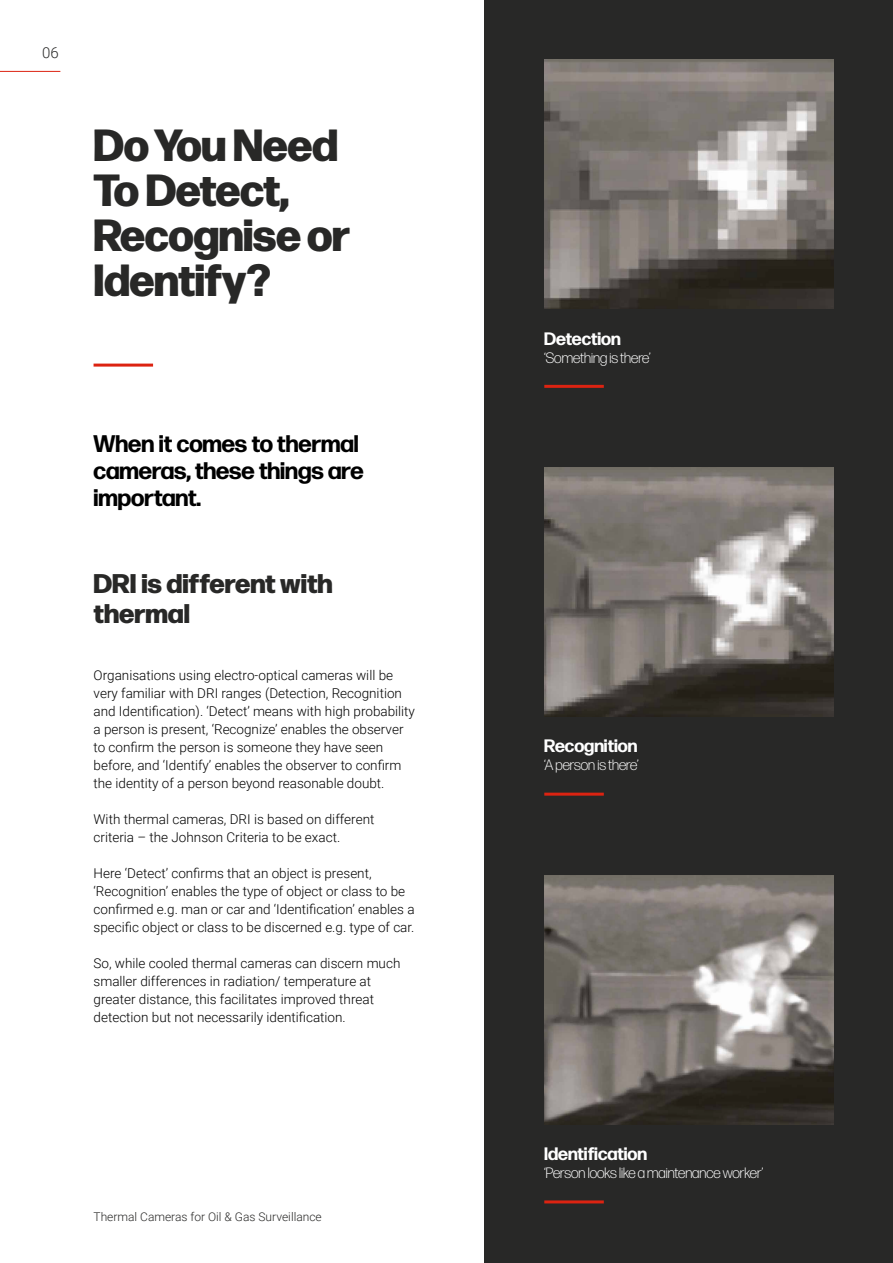
<style>
.page{position:relative;width:893px;height:1263px;background:#fff}
.page>*{position:absolute;margin:0;border:0;box-sizing:border-box;transform-origin:0 0}
.t1{font:800 45px/45px "Forma DJR Display";letter-spacing:-.01em;color:#282827}
.t2{font:800 27px/30px "Forma DJR Display";color:#282827}
.t3{font:700 24px/27px "Forma DJR Display";color:#000}
.t4{font:700 18px "Forma DJR Display";color:#fff}
.t5{font:300 15px "Forma DJR Display";color:#fff}
.t6{font:300 15px "Roboto";color:#282827}
.t7{font:300 13.5px/18px "Roboto";color:#000}
.t8{font:300 12px "Roboto";color:#282827}
</style>
<div class="page">
<div style="left:485px;top:0;width:408px;height:1263px;background:#282827"></div>
<img style="left:544px;top:60px;width:289px;height:249px">
<hr style="left:544px;top:385px;width:60px;height:3px;background:#dc2311">
<img style="left:544px;top:467px;width:289px;height:249px">
<hr style="left:544px;top:793px;width:60px;height:3px;background:#dc2311">
<img style="left:544px;top:875px;width:289px;height:249px">
<hr style="left:544px;top:1200px;width:60px;height:3px;background:#dc2311">
<hr style="left:94px;top:364px;width:59px;height:3px;background:#dc2311">
<hr style="left:0;top:71px;width:60px;height:1px;background:#dc2311">
<p class="t6" style="left:42px;top:42px;width:18px">06</p>
<h1 class="t1" style="left:94px;top:120px;width:258px">Do You Need<br>To Detect,<br>Recognise or<br>Identify?</h1>
<h3 class="t3" style="left:94px;top:429px;width:271px">When it comes to thermal cameras, these things are important.</h3>
<h2 class="t2" style="left:94px;top:567px;width:241px">DRI is different with thermal</h2>
<p class="t7" style="left:94px;top:665px;width:323px">Organisations using electro-optical cameras will be very familiar with DRI ranges (Detection, Recognition and Identification). ‘Detect’ means with high probability a person is present, ‘Recognize’ enables the observer to confirm the person is someone they have seen before, and ‘Identify’ enables the observer to confirm the identity of a person beyond reasonable doubt.</p>
<p class="t7" style="left:94px;top:809px;width:282px">With thermal cameras, DRI is based on different criteria – the Johnson Criteria to be exact.</p>
<p class="t7" style="left:94px;top:863px;width:322px">Here ‘Detect’ confirms that an object is present, ‘Recognition’ enables the type of object or class to be confirmed e.g. man or car and ‘Identification’ enables a specific object or class to be discerned e.g. type of car.</p>
<p class="t7" style="left:94px;top:953px;width:308px">So, while cooled thermal cameras can discern much smaller differences in radiation/ temperature at greater distance, this facilitates improved threat detection but not necessarily identification.</p>
<p class="t8" style="left:94px;top:1209px;width:230px">Thermal Cameras for Oil &amp; Gas Surveillance</p>
<h3 class="t4" style="left:544px;top:327px;width:78px">Detection</h3>
<p class="t5" style="left:544px;top:349px;width:108px">‘Something is there’</p>
<h3 class="t4" style="left:544px;top:735px;width:95px">Recognition</h3>
<p class="t5" style="left:544px;top:756px;width:96px">‘A person is there’</p>
<h3 class="t4" style="left:544px;top:1142px;width:104px">Identification</h3>
<p class="t5" style="left:544px;top:1164px;width:221px">‘Person looks like a maintenance worker’</p>
</div>
